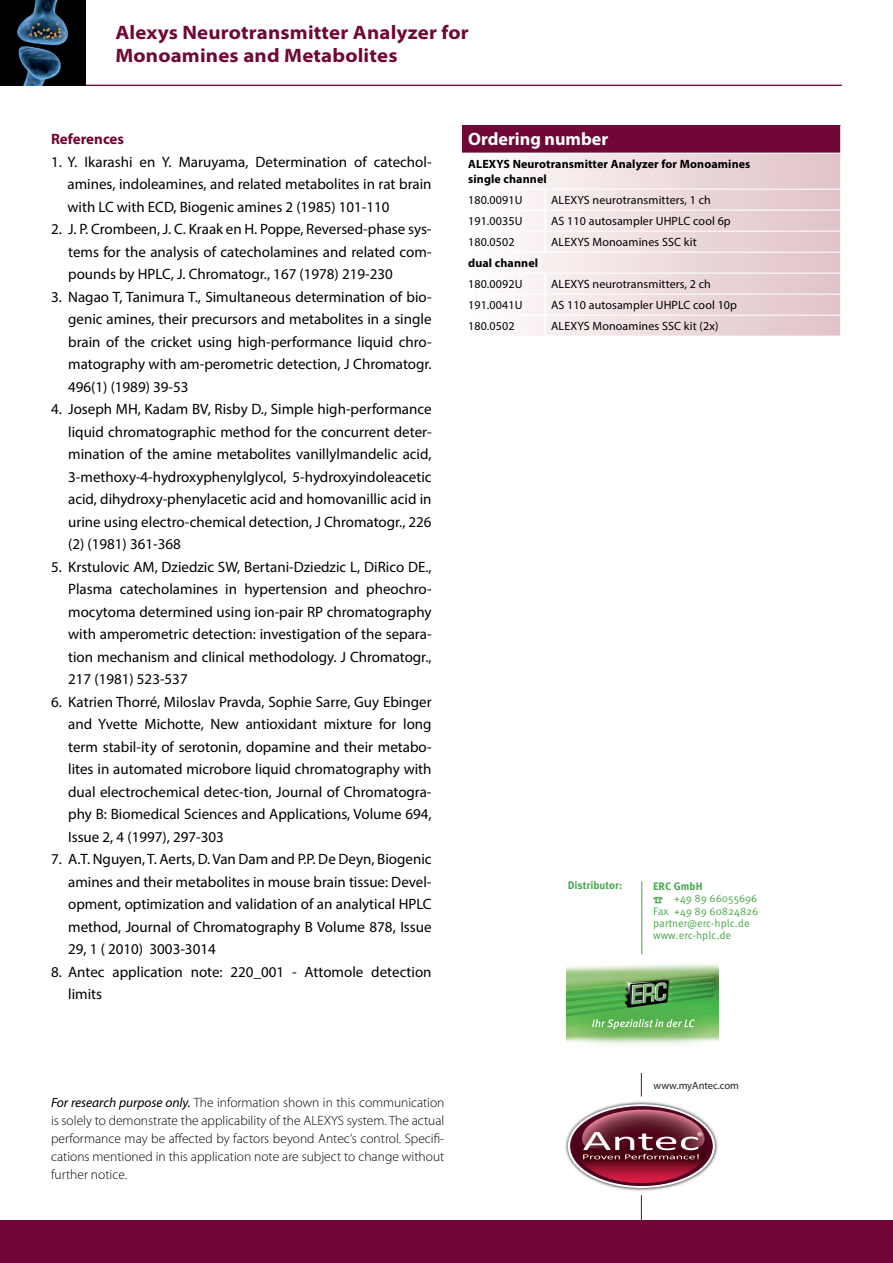
<style>
.page{position:relative;width:893px;height:1263px;background:#fff}
.page>*{position:absolute;margin:0;border:0;box-sizing:border-box;transform-origin:0 0}
.t1{font:700 semi-expanded 19.5px/22.5px "Myriad Pro";letter-spacing:.01em;color:#700736}
.t2{font:700 18px "Myriad Pro";color:#fff}
.t3{font:15px/22.5px "Myriad Pro";color:#000001;text-align:justify}
.t4{font:700 15px "Myriad Pro";color:#700736}
.t5{font:300 13.5px/18px "Myriad Pro";color:#000001;text-align:justify}
.t6{font:13.2px "Myriad Pro";color:#fff}
.t7{font:12px "Myriad Pro";letter-spacing:.01em;color:#000001}
.t8{font:700 12px/15px "Myriad Pro";letter-spacing:.01em;color:#000001}
.t9{font:10.8px/12.3px "Meta Pro";color:#45a748}
.t10{font:700 10.8px "Meta Pro";color:#45a748}
.t11{font:10.5px "Myriad Pro";color:#231f20}
.s1{font-weight:700}
.s2{font-weight:400;font-style:italic}
</style>
<div class="page">
<hr style="left:641px;top:930px;width:1px;height:166px;background:#700736">
<hr style="left:641px;top:1195px;width:1px;height:68px;background:#700736">
<img style="left:565px;top:1101px;width:153px;height:90px">
<svg style="left:568px;top:1104px;width:147px;height:84px"></svg>
<svg style="left:570px;top:1106px;width:143px;height:80px"></svg>
<svg style="left:575px;top:1109px;width:132px;height:74px;background:#8e4758"></svg>
<div style="left:0;top:1220px;width:893px;height:43px;background:#700736"></div>
<hr style="left:0;top:85px;width:842px;height:1px;background:#700736">
<div style="left:462px;top:125px;width:379px;height:28px;background:#700736"></div>
<svg style="left:525px;top:154px;width:315px;height:182px;background:#ecdadd"></svg>
<hr style="left:544px;top:189px;width:2px;height:21px;background:#fff">
<hr style="left:544px;top:210px;width:2px;height:21px;background:#fff">
<hr style="left:544px;top:231px;width:2px;height:21px;background:#fff">
<hr style="left:544px;top:273px;width:2px;height:21px;background:#fff">
<hr style="left:544px;top:294px;width:2px;height:21px;background:#fff">
<hr style="left:544px;top:315px;width:2px;height:21px;background:#fff">
<hr style="left:840px;top:125px;width:2px;height:28px;background:#fff">
<hr style="left:463px;top:189px;width:82px;height:1px;background:#fff">
<hr style="left:463px;top:210px;width:82px;height:1px;background:#fff">
<hr style="left:463px;top:231px;width:82px;height:1px;background:#fff">
<hr style="left:463px;top:252px;width:82px;height:1px;background:#fff">
<hr style="left:463px;top:273px;width:82px;height:1px;background:#fff">
<hr style="left:463px;top:294px;width:82px;height:1px;background:#fff">
<hr style="left:463px;top:315px;width:82px;height:1px;background:#fff">
<hr style="left:545px;top:189px;width:295px;height:1px;background:#fff">
<hr style="left:545px;top:210px;width:295px;height:1px;background:#fff">
<hr style="left:545px;top:231px;width:295px;height:1px;background:#fff">
<hr style="left:545px;top:252px;width:295px;height:1px;background:#fff">
<hr style="left:545px;top:273px;width:295px;height:1px;background:#fff">
<hr style="left:545px;top:294px;width:295px;height:1px;background:#fff">
<hr style="left:545px;top:315px;width:295px;height:1px;background:#fff">
<img style="left:0;top:0;width:86px;height:85px">
<div style="left:630px;top:904px;width:23px;height:169px;background:#fff"></div>
<hr style="left:641px;top:881px;width:1px;height:73px;background:#45a748">
<img style="left:567px;top:964px;width:151px;height:81px">
<svg style="left:592px;top:1019px;width:103px;height:10px"></svg>
<h1 class="t1" style="left:115px;top:21px;width:355px">Alexys Neurotransmitter Analyzer for<br>Monoamines and Metabolites</h1>
<p class="t4" style="left:51px;top:129px;width:75px">References</p>
<p class="t3" style="left:67px;top:150px;width:366px;text-indent:-16px">1. Y. Ikarashi en Y. Maruyama, Determination of catechol&shy;amines, indoleamines, and related metabolites in rat brain with LC with ECD, Biogenic amines 2 (1985) 101-110</p>
<p class="t3" style="left:68px;top:217px;width:365px;text-indent:-17px">2. J. P. Crombeen, J. C. Kraak en H. Poppe, Reversed-phase sys&shy;tems for the analysis of catecholamines and related com&shy;pounds by HPLC, J. Chromatogr., 167 (1978) 219-230</p>
<p class="t3" style="left:68px;top:285px;width:365px;text-indent:-17px">3. Nagao T, Tanimura T., Simultaneous determination of bio&shy;genic amines, their precursors and metabolites in a single brain of the cricket using high-performance liquid chro&shy;matography with am-perometric detection, J Chromatogr.<br>496(1) (1989) 39-53</p>
<p class="t3" style="left:68px;top:397px;width:365px;text-indent:-17px">4. Joseph MH, Kadam BV, Risby D., Simple high-performance liquid chromatographic method for the concurrent deter&shy;mination of the amine metabolites vanillylmandelic acid, 3-methoxy-4-hydroxyphenylglycol, 5-hydroxyindoleacetic acid, dihydroxy-phenylacetic acid and homovanillic acid in urine using electro-chemical detection, J Chromatogr., 226 (2) (1981) 361-368</p>
<p class="t3" style="left:68px;top:555px;width:365px;text-indent:-17px">5. Krstulovic AM, Dziedzic SW, Bertani-Dziedzic L, DiRico DE., Plasma catecholamines in hypertension and pheochro&shy;mocytoma determined using ion-pair RP chromatography with amperometric detection: investigation of the separa&shy;tion mechanism and clinical methodology. J Chromatogr., 217 (1981) 523-537</p>
<p class="t3" style="left:68px;top:690px;width:365px;text-indent:-17px">6. Katrien Thorré, Miloslav Pravda, Sophie Sarre, Guy Ebinger and Yvette Michotte, New antioxidant mixture for long term stabil-ity of serotonin, dopamine and their metabo&shy;lites in automated microbore liquid chromatography with dual electrochemical detec-tion, Journal of Chromatogra&shy;phy B: Biomedical Sciences and Applications, Volume 694, Issue 2, 4 (1997), 297-303</p>
<p class="t3" style="left:68px;top:847px;width:365px;text-indent:-17px">7. A.T. Nguyen, T. Aerts, D. Van Dam and P.P. De Deyn, Biogenic amines and their metabolites in mouse brain tissue: Devel&shy;opment, optimization and validation of an analytical HPLC method, Journal of Chromatography B Volume 878, Issue 29, 1 ( 2010) 3003-3014</p>
<p class="t3" style="left:68px;top:960px;width:365px;text-indent:-17px">8. Antec application note: 220_001 - Attomole detection limits</p>
<p class="t2" style="left:468px;top:127px;width:142px">Ordering number</p>
<p class="t8" style="left:468px;top:156px;width:284px">ALEXYS Neurotransmitter Analyzer for Monoamines single channel</p>
<p class="t7" style="left:468px;top:193px;width:56px">180.0091U</p>
<p class="t7" style="left:551px;top:193px;width:161px">ALEXYS neurotransmitters, 1 ch</p>
<p class="t7" style="left:468px;top:214px;width:56px">191.0035U</p>
<p class="t7" style="left:551px;top:214px;width:181px">AS 110 autosampler UHPLC cool 6p</p>
<p class="t7" style="left:468px;top:235px;width:48px">180.0502</p>
<p class="t7" style="left:551px;top:235px;width:147px">ALEXYS Monoamines SSC kit</p>
<p class="t8" style="left:468px;top:255px;width:72px">dual channel</p>
<p class="t7" style="left:468px;top:277px;width:56px">180.0092U</p>
<p class="t7" style="left:551px;top:277px;width:161px">ALEXYS neurotransmitters, 2 ch</p>
<p class="t7" style="left:468px;top:298px;width:56px">191.0041U</p>
<p class="t7" style="left:551px;top:298px;width:187px">AS 110 autosampler UHPLC cool 10p</p>
<p class="t7" style="left:468px;top:319px;width:48px">180.0502</p>
<p class="t7" style="left:551px;top:319px;width:169px">ALEXYS Monoamines SSC kit (2x)</p>
<p class="t10" style="left:568px;top:878px;width:56px">Distributor:</p>
<p class="t9" style="left:653px;top:880px;width:107px"><span class="s1">ERC GmbH<br></span>☎ +49 89 66055696<br>Fax +49 89 60824826 partner@erc-hplc.de www.erc-hplc.de</p>
<p class="t5" style="left:51px;top:1093px;width:395px"><span class="s2">For research purpose only.</span> The information shown in this communication is solely to demonstrate the applicability of the ALEXYS system. The actual performance may be affected by factors beyond Antec’s control. Specifi&shy;cations mentioned in this application note are subject to change without further notice.</p>
<p class="t11" style="left:653px;top:1079px;width:87px">www.myAntec.com</p>
<p class="t6" style="left:697px;top:1128px;width:7px">®</p>
</div>
